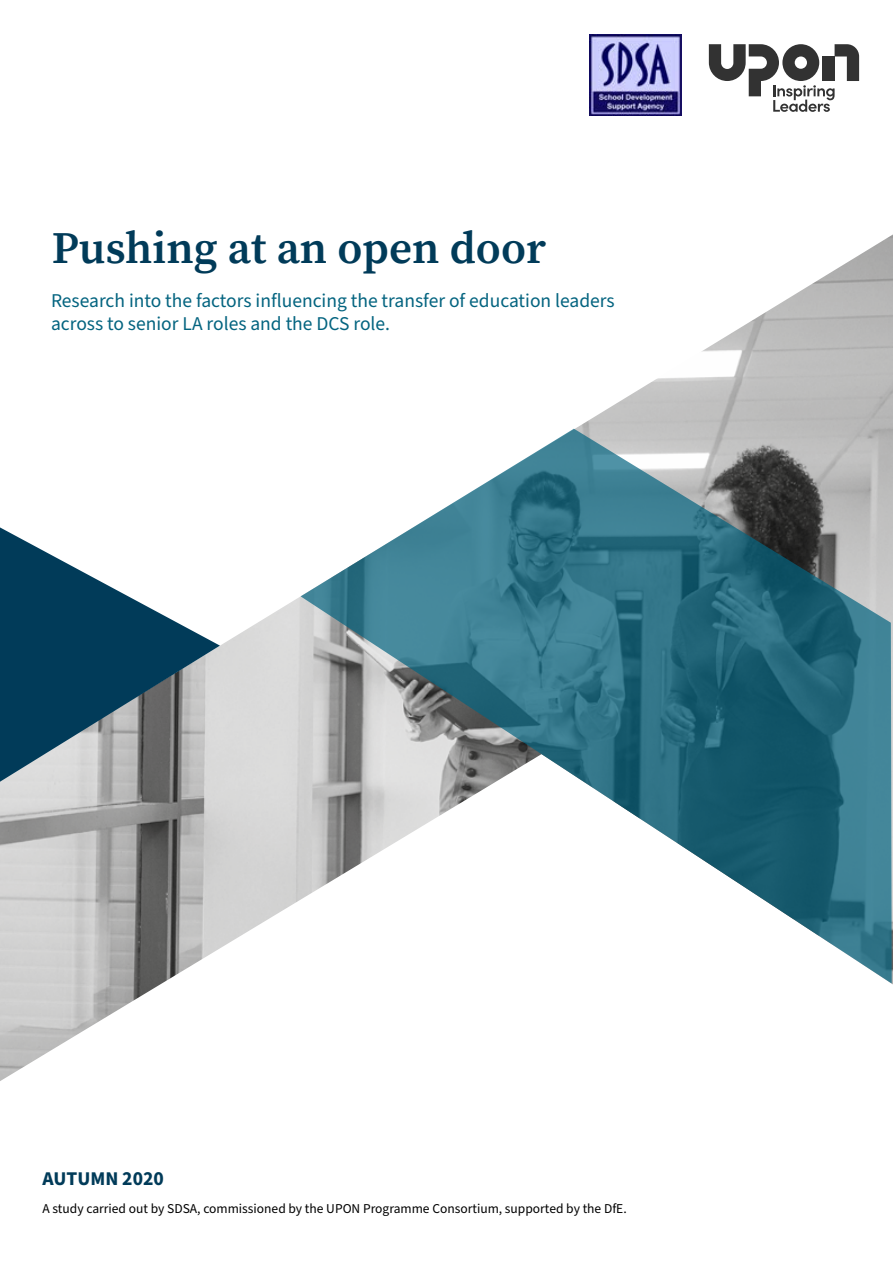
<style>
.page{position:relative;width:893px;height:1263px;background:#fff}
.page>*{position:absolute;margin:0;border:0;box-sizing:border-box;transform-origin:0 0}
.t1{font:45px "Source Serif Variable";color:#013b59}
.t2{font:19.5px/23.4px "Source Sans Pro";color:#046480}
.t3{font:700 19.5px "Source Sans Pro";color:#013b59}
.t4{font:13.5px "Source Sans Pro";color:#000}
</style>
<div class="page">
<img style="left:0;top:234px;width:893px;height:847px">
<svg style="left:0;top:527px;width:220px;height:255px"></svg>
<svg style="left:301px;top:429px;width:591px;height:554px"></svg>
<svg style="left:709px;top:44px;width:150px;height:68px"></svg>
<img style="left:590px;top:35px;width:91px;height:80px">
<h1 class="t1" style="left:52px;top:218px;width:496px">Pushing at an open door</h1>
<p class="t2" style="left:51px;top:289px;width:565px">Research into the factors influencing the transfer of education leaders across to senior LA roles and the DCS role.</p>
<p class="t3" style="left:43px;top:1165px;width:123px">AUTUMN 2020</p>
<p class="t4" style="left:43px;top:1199px;width:586px">A study carried out by SDSA, commissioned by the UPON Programme Consortium, supported by the DfE.</p>
</div>
